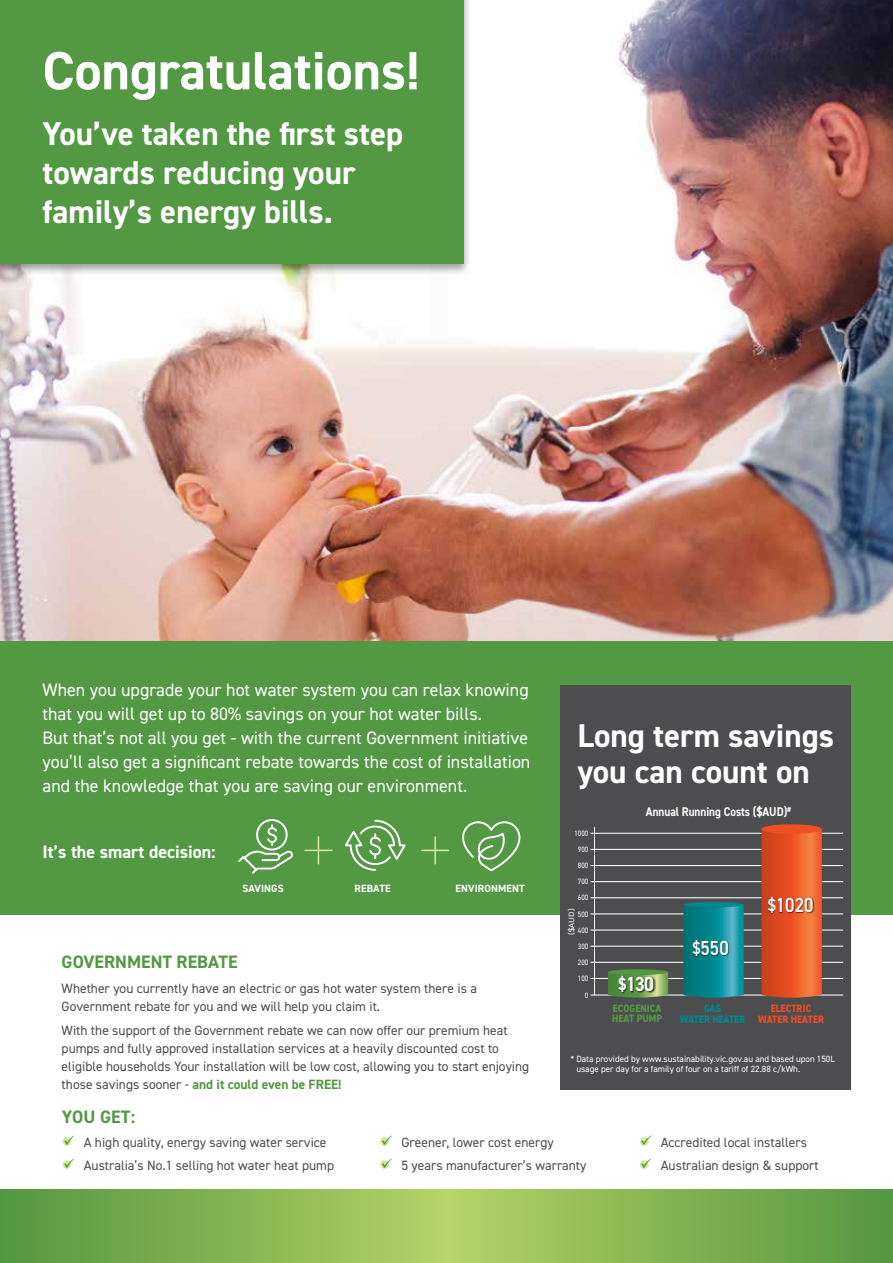
<style>
.page{position:relative;width:893px;height:1263px;background:#fff}
.page>*{position:absolute;margin:0;border:0;box-sizing:border-box;transform-origin:0 0}
.t1{font:700 54px "DIN2014";color:#fff}
.t2{font:700 33px/39px "DIN2014";color:#fff}
.t3{font:600 20.4px "DIN2014";color:#fff;scale:.88 1}
.t4{font:700 20.4px "DIN2014";color:#fff;scale:.88 1}
.t5{font:18px/24px "DIN2014";color:#fff}
.t6{font:700 18px "DIN2014";color:#539843}
.t7{font:700 18px "DIN2014";color:#fff}
.t8{font:13.5px/18px "DIN2014";color:#4d4d4f}
.t9{font:700 12.6px "DIN2014";color:#fff;scale:.88 1}
.t10{font:800 10.65px/10.6px "DIN2014";letter-spacing:.01em;color:#f04e23;text-align:center;scale:.88 1}
.t11{font:800 10.65px/10.6px "DIN2014";letter-spacing:.01em;color:#539843;scale:.88 1}
.t12{font:800 10.65px/10.6px "DIN2014";color:#008991;text-align:center;scale:.88 1}
.t13{font:700 10.5px "DIN2014";letter-spacing:.01em;color:#fff}
.t14{font:9px/10.8px "DIN2014";color:#fff}
.t15{font:7.8px "DIN2014";color:#fff;scale:.88 1}
.t16{font:7.8px "DIN2014";color:#fff;scale:1.13 1}
.s1{font-weight:700;color:#539843}
.s2{font-size:17.55px}
.s3{color:#dbe79b}
.s4{color:#539843}
</style>
<div class="page">
<div style="left:0;top:576px;width:893px;height:338px;background:#539843"></div>
<img style="left:0;top:0;width:893px;height:640px">
<svg style="left:0;top:1190px;width:893px;height:73px;background:#84b353"></svg>
<div style="left:560px;top:685px;width:290px;height:404px;background:#4d4d4f"></div>
<div style="left:0;top:0;width:471px;height:276px;background:#000;opacity:.4"></div>
<div style="left:0;top:0;width:463px;height:264px;background:#539843"></div>
<svg style="left:305px;top:837px;width:27px;height:27px"></svg>
<hr style="left:434px;top:837px;width:2px;height:27px;background:#dbe79b">
<svg style="left:422px;top:850px;width:27px;height:1px"></svg>
<svg style="left:462px;top:821px;width:59px;height:51px"></svg>
<svg style="left:345px;top:819px;width:61px;height:52px"></svg>
<svg style="left:238px;top:819px;width:55px;height:55px"></svg>
<svg style="left:761px;top:824px;width:61px;height:10px"></svg>
<svg style="left:590px;top:827px;width:253px;height:171px"></svg>
<img style="left:691px;top:936px;width:40px;height:26px">
<div style="left:683px;top:902px;width:61px;height:5px;background:#008991;border-radius:50%"></div>
<h1 class="t1" style="left:43px;top:35px;width:379px">Congratulations!</h1>
<h2 class="t2" style="left:43px;top:114px;width:362px">You’ve taken the first step towards reducing your family’s energy bills.</h2>
<p class="t5" style="left:43px;top:678px;width:489px">When you upgrade your hot water system you can relax knowing that you will get up to 80% savings on your hot water bills.<br>But that’s not all you get - with the current Government initiative you’ll also get a significant rebate towards the cost of installation and the knowledge that you are saving our environment.</p>
<h3 class="t7" style="left:43px;top:839px;width:175px">It’s the smart decision:</h3>
<p class="t13" style="left:242px;top:881px;width:43px">SAVINGS</p>
<p class="t13" style="left:355px;top:881px;width:38px">REBATE</p>
<p class="t13" style="left:456px;top:881px;width:71px">ENVIRONMENT</p>
<h3 class="t6" style="left:62px;top:950px;width:177px">GOVERNMENT REBATE</h3>
<p class="t8" style="left:62px;top:979px;width:417px">Whether you currently have an electric or gas hot water system there is a<br>Government rebate for you and we will help you claim it.</p>
<p class="t8" style="left:62px;top:1021px;width:469px">With the support of the Government rebate we can now offer our premium heat pumps and fully approved installation services at a heavily discounted cost to eligible households Your installation will be low cost, allowing you to start enjoying those savings sooner - <span class="s1">and it could even be FREE!</span></p>
<h2 class="t2" style="left:577px;top:717px;width:258px;line-height:36px">Long term savings you can count on</h2>
<p class="t15" style="left:574px;top:828px;width:17px">1000</p>
<p class="t15" style="left:578px;top:844px;width:13px">900</p>
<p class="t15" style="left:578px;top:860px;width:13px">800</p>
<p class="t15" style="left:578px;top:877px;width:13px">700</p>
<p class="t15" style="left:578px;top:893px;width:13px">600</p>
<p class="t16" style="left:567px;top:935px;width:25px;rotate:-90deg">($AUD)</p>
<p class="t15" style="left:578px;top:909px;width:13px">500</p>
<p class="t15" style="left:578px;top:925px;width:13px">400</p>
<p class="t15" style="left:578px;top:941px;width:13px">300</p>
<p class="t15" style="left:578px;top:957px;width:13px">200</p>
<p class="t15" style="left:578px;top:973px;width:13px">100</p>
<p class="t15" style="left:585px;top:990px;width:5px">0</p>
<p class="t9" style="left:646px;top:803px;width:167px">Annual Running Costs ($AUD)<sup>#</sup></p>
<h3 class="t4" style="left:618px;top:970px;width:42px"><span class="s2">$</span>130</h3>
<p class="t11" style="left:612px;top:1003px;width:58px">ECOGENICA<br>HEAT PUMP</p>
<h3 class="t3" style="left:692px;top:934px;width:43px"><span class="s2">$</span>550</h3>
<h3 class="t3" style="left:768px;top:892px;width:54px"><span class="s2">$</span>1020</h3>
<p class="t12" style="left:680px;top:1003px;width:76px">GAS<br>WATER HEATER</p>
<p class="t10" style="left:758px;top:1003px;width:77px">ELECTRIC<br>WATER HEATER</p>
<p class="t14" style="left:576px;top:1053px;width:260px;text-indent:-6px">* Data provided by www.sustainability.vic.gov.au and based upon 150L usage per day for a family of four on a tariff of 22.88 c/kWh.</p>
<h3 class="t6" style="left:62px;top:1105px;width:75px">YOU GET:</h3>
<p class="t8" style="left:62px;top:1133px;width:266px"><span class="s3">●</span><span class="s4">✓</span> A high quality, energy saving water service</p>
<p class="t8" style="left:62px;top:1156px;width:274px"><span class="s3">●</span><span class="s4">✓</span> Australia’s No.1 selling hot water heat pump</p>
<p class="t8" style="left:379px;top:1133px;width:176px"><span class="s3">●</span><span class="s4">✓</span> Greener, lower cost energy</p>
<p class="t8" style="left:379px;top:1156px;width:209px"><span class="s3">●</span><span class="s4">✓</span> 5 years manufacturer’s warranty</p>
<p class="t8" style="left:639px;top:1133px;width:170px"><span class="s3">●</span><span class="s4">✓</span> Accredited local installers</p>
<p class="t8" style="left:639px;top:1156px;width:182px"><span class="s3">●</span><span class="s4">✓</span> Australian design &amp; support</p>
</div>
